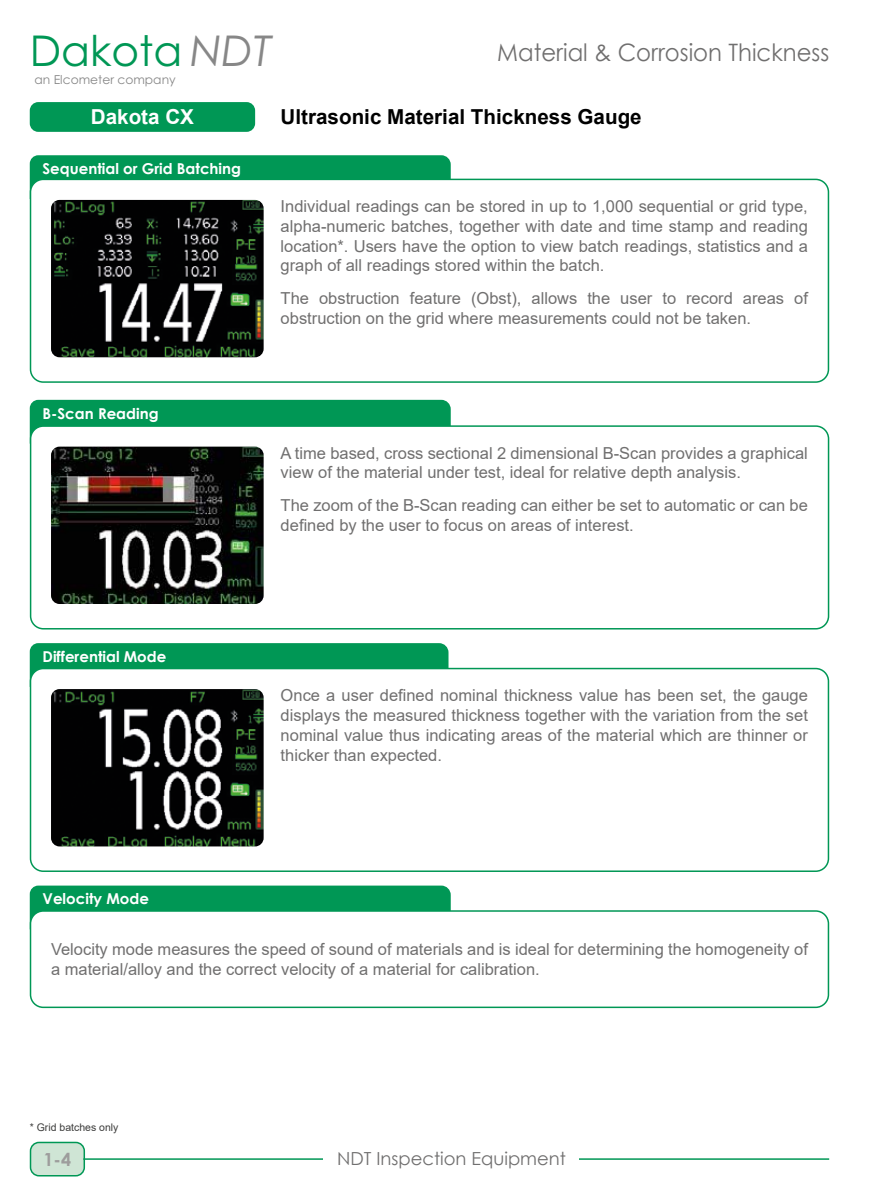
<style>
.page{position:relative;width:893px;height:1191px;background:#fff}
.page>*{position:absolute;margin:0;border:0;box-sizing:border-box;transform-origin:0 0}
.t1{font:42.3px "Century Gothic";color:#009755}
.t2{font:24px "Century Gothic";color:#706f6f;scale:.95 1}
.t3{font:700 20.7px "Arial";color:#000}
.t4{font:700 20.7px "Arial";color:#fff}
.t5{font:18px "Century Gothic";color:#706f6f}
.t6{font:700 18px "Century Gothic";color:#9d9d9c}
.t7{font:16.5px/19.8px "Arial";color:#706f6f}
.t8{font:700 15px "Century Gothic";color:#fff}
.t9{font:12.3px "Century Gothic";color:#878787}
.t10{font:10.5px "Arial";color:#3c3c3b}
.s1{font-style:italic;color:#878787}
</style>
<div class="page">
<div style="left:31px;top:1142px;width:53px;height:33px;background:#cfe5d5;border-radius:9px"></div>
<div style="left:30px;top:1141px;width:55px;height:35px;border:2px solid #009755;border-radius:9px"></div>
<hr style="left:83px;top:1158px;width:746px;height:1px;background:#009755">
<div style="left:324px;top:1144px;width:255px;height:44px;background:#fff"></div>
<div style="left:30px;top:885px;width:421px;height:34px;background:#009755"></div>
<div style="left:31px;top:911px;width:797px;height:96px;background:#fff;border-radius:13px"></div>
<div style="left:30px;top:910px;width:799px;height:98px;border:2px solid #009755;border-radius:13px"></div>
<div style="left:30px;top:643px;width:418px;height:34px;background:#009755"></div>
<div style="left:31px;top:668px;width:797px;height:203px;background:#fff;border-radius:13px"></div>
<div style="left:30px;top:668px;width:799px;height:204px;border:2px solid #009755;border-radius:13px"></div>
<div style="left:30px;top:400px;width:421px;height:34px;background:#009755"></div>
<div style="left:31px;top:426px;width:797px;height:203px;background:#fff;border-radius:13px"></div>
<div style="left:30px;top:425px;width:799px;height:204px;border:2px solid #009755;border-radius:13px"></div>
<div style="left:30px;top:155px;width:421px;height:33px;background:#009755"></div>
<div style="left:31px;top:179px;width:797px;height:203px;background:#fff;border-radius:13px"></div>
<div style="left:30px;top:179px;width:799px;height:204px;border:2px solid #009755;border-radius:13px"></div>
<img style="left:51px;top:200px;width:213px;height:157px">
<img style="left:51px;top:446px;width:213px;height:158px">
<img style="left:51px;top:689px;width:213px;height:157px">
<div style="left:30px;top:102px;width:225px;height:30px;background:#009755;border-radius:9px"></div>
<h1 class="t1" style="left:30px;top:21px;width:243px">Dakota <span class="s1">NDT</span></h1>
<h2 class="t2" style="left:497px;top:35px;width:351px">Material &amp; Corrosion Thickness</h2>
<p class="t9" style="left:34px;top:71px;width:143px">an Elcometer company</p>
<p class="t4" style="left:91px;top:103px;width:105px">Dakota CX</p>
<p class="t3" style="left:281px;top:103px;width:363px">Ultrasonic Material Thickness Gauge</p>
<p class="t8" style="left:43px;top:157px;width:200px">Sequential or Grid Batching</p>
<p class="t8" style="left:43px;top:403px;width:118px">B-Scan Reading</p>
<p class="t7" style="left:281px;top:196px;width:529px;text-align:justify">Individual readings can be stored in up to 1,000 sequential or grid type, alpha-numeric batches, together with date and time stamp and reading location*. Users have the option to view batch readings, statistics and a graph of all readings stored within the batch.</p>
<p class="t7" style="left:281px;top:288px;width:529px">The obstruction feature (Obst), allows the user to record areas of obstruction on the grid where measurements could not be taken.</p>
<p class="t7" style="left:281px;top:443px;width:529px">A time based, cross sectional 2 dimensional B-Scan provides a graphical view of the material under test, ideal for relative depth analysis.</p>
<p class="t7" style="left:281px;top:495px;width:529px">The zoom of the B-Scan reading can either be set to automatic or can be defined by the user to focus on areas of interest.</p>
<p class="t8" style="left:43px;top:645px;width:125px">Differential Mode</p>
<p class="t7" style="left:281px;top:685px;width:529px;text-align:justify">Once a user defined nominal thickness value has been set, the gauge displays the measured thickness together with the variation from the set nominal value thus indicating areas of the material which are thinner or thicker than expected.</p>
<p class="t8" style="left:43px;top:887px;width:108px">Velocity Mode</p>
<p class="t7" style="left:51px;top:939px;width:758px">Velocity mode measures the speed of sound of materials and is ideal for determining the homogeneity of a material/alloy and the correct velocity of a material for calibration.</p>
<p class="t10" style="left:30px;top:1119px;width:90px">* Grid batches only</p>
<p class="t6" style="left:43px;top:1145px;width:29px">1-4</p>
<p class="t5" style="left:337px;top:1146px;width:230px">NDT Inspection Equipment</p>
</div>
